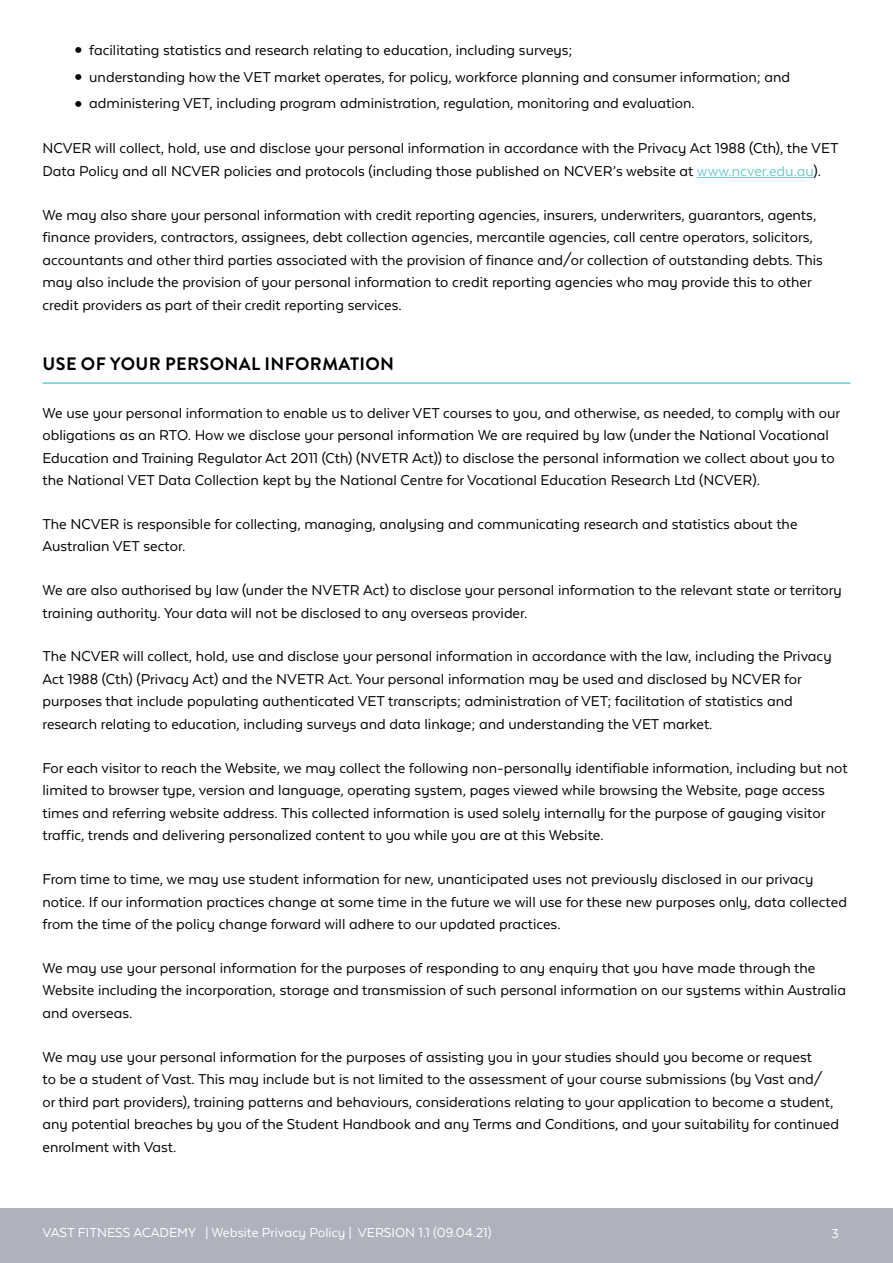
<style>
.page{position:relative;width:893px;height:1263px;background:#fff}
.page>*{position:absolute;margin:0;border:0;box-sizing:border-box;transform-origin:0 0}
.t1{font:700 18px "Brandon Grotesque";letter-spacing:.02em;color:#000}
.t2{font:16.5px/22.5px "Texta Alt";color:#000}
.t3{font:15px "Texta Alt";color:#fff}
.s1{font-size:40.5px}
.s2{color:#6ccacd}
</style>
<div class="page">
<div style="left:0;top:1208px;width:893px;height:55px;background:#afb1bc"></div>
<hr style="left:697px;top:177px;width:116px;height:1px;background:#6ccacd">
<hr style="left:43px;top:382px;width:807px;height:2px;background:#6ccacd">
<p class="t2" style="left:72px;top:39px;width:502px"><span class="s1">•</span> facilitating statistics and research relating to education, including surveys;</p>
<p class="t2" style="left:72px;top:65px;width:719px"><span class="s1">•</span> understanding how the VET market operates, for policy, workforce planning and consumer information; and</p>
<p class="t2" style="left:72px;top:92px;width:624px"><span class="s1">•</span> administering VET, including program administration, regulation, monitoring and evaluation.</p>
<p class="t2" style="left:43px;top:137px;width:797px">NCVER will collect, hold, use and disclose your personal information in accordance with the Privacy Act 1988 (Cth), the VET<br>Data Policy and all NCVER policies and protocols (including those published on NCVER’s website at <span class="s2">www.ncver.edu.au</span>).</p>
<p class="t2" style="left:43px;top:203px;width:782px">We may also share your personal information with credit reporting agencies, insurers, underwriters, guarantors, agents, finance providers, contractors, assignees, debt collection agencies, mercantile agencies, call centre operators, solicitors, accountants and other third parties associated with the provision of finance and/or collection of outstanding debts. This may also include the provision of your personal information to credit reporting agencies who may provide this to other credit providers as part of their credit reporting services.</p>
<p class="t1" style="left:43px;top:351px;width:353px">USE OF YOUR PERSONAL INFORMATION</p>
<p class="t2" style="left:43px;top:401px;width:799px">We use your personal information to enable us to deliver VET courses to you, and otherwise, as needed, to comply with our obligations as an RTO. How we disclose your personal information We are required by law (under the National Vocational Education and Training Regulator Act 2011 (Cth) (NVETR Act)) to disclose the personal information we collect about you to the National VET Data Collection kept by the National Centre for Vocational Education Research Ltd (NCVER).</p>
<p class="t2" style="left:43px;top:512px;width:756px">The NCVER is responsible for collecting, managing, analysing and communicating research and statistics about the<br>Australian VET sector.</p>
<p class="t2" style="left:43px;top:579px;width:801px">We are also authorised by law (under the NVETR Act) to disclose your personal information to the relevant state or territory training authority. Your data will not be disclosed to any overseas provider.</p>
<p class="t2" style="left:43px;top:645px;width:791px">The NCVER will collect, hold, use and disclose your personal information in accordance with the law, including the Privacy Act 1988 (Cth) (Privacy Act) and the NVETR Act. Your personal information may be used and disclosed by NCVER for purposes that include populating authenticated VET transcripts; administration of VET; facilitation of statistics and research relating to education, including surveys and data linkage; and understanding the VET market.</p>
<p class="t2" style="left:43px;top:756px;width:807px">For each visitor to reach the Website, we may collect the following non-personally identifiable information, including but not limited to browser type, version and language, operating system, pages viewed while browsing the Website, page access times and referring website address. This collected information is used solely internally for the purpose of gauging visitor traffic, trends and delivering personalized content to you while you are at this Website.</p>
<p class="t2" style="left:43px;top:868px;width:806px">From time to time, we may use student information for new, unanticipated uses not previously disclosed in our privacy notice. If our information practices change at some time in the future we will use for these new purposes only, data collected from the time of the policy change forward will adhere to our updated practices.</p>
<p class="t2" style="left:43px;top:956px;width:805px">We may use your personal information for the purposes of responding to any enquiry that you have made through the<br>Website including the incorporation, storage and transmission of such personal information on our systems within Australia and overseas.</p>
<p class="t2" style="left:43px;top:1045px;width:798px">We may use your personal information for the purposes of assisting you in your studies should you become or request<br>to be a student of Vast. This may include but is not limited to the assessment of your course submissions (by Vast and/ or third part providers), training patterns and behaviours, considerations relating to your application to become a student, any potential breaches by you of the Student Handbook and any Terms and Conditions, and your suitability for continued enrolment with Vast.</p>
<p class="t3" style="left:43px;top:1224px;width:451px">VAST FITNESS ACADEMY | Website Privacy Policy | VERSION 1.1 (09.04.21)</p>
<p class="t3" style="left:832px;top:1226px;width:9px">3</p>
</div>
